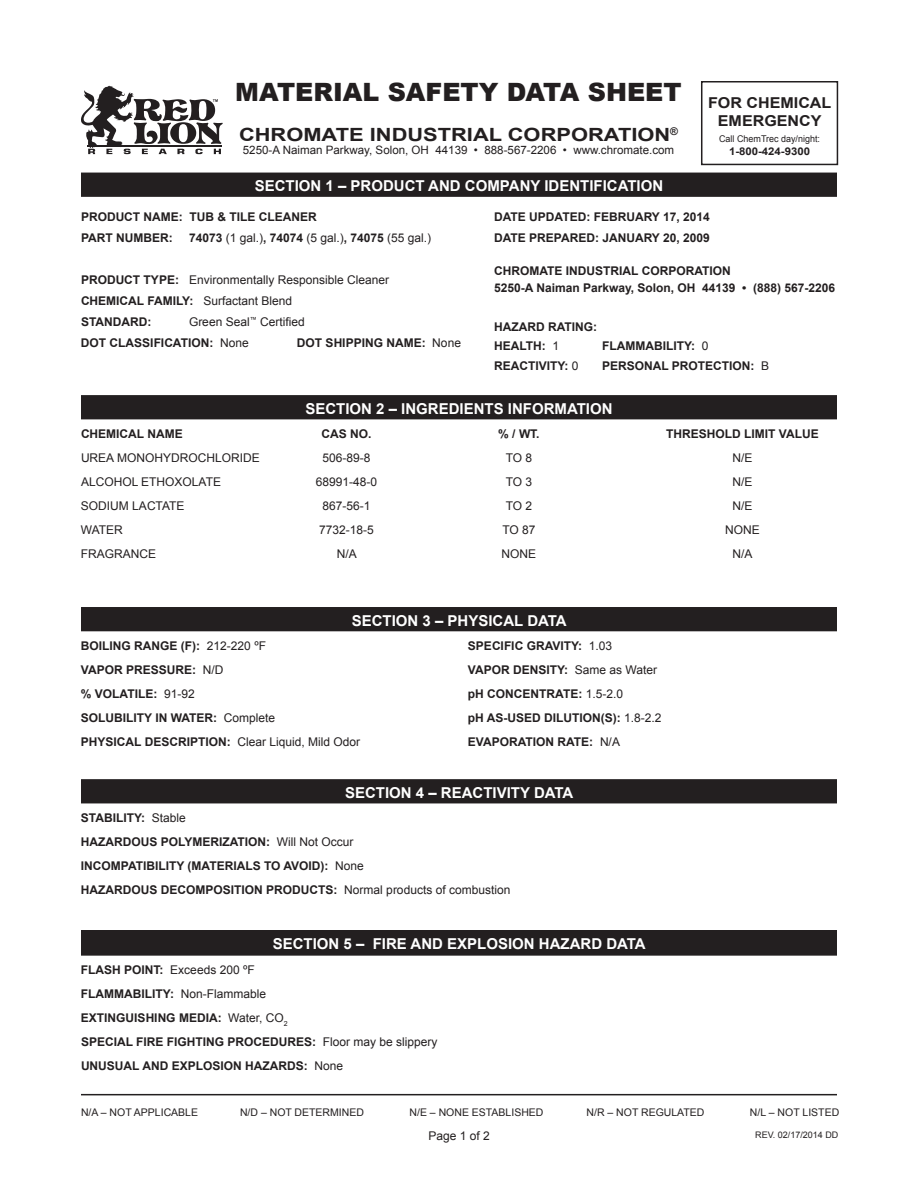
<style>
.page{position:relative;width:918px;height:1188px;background:#fff}
.page>*{position:absolute;margin:0;border:0;box-sizing:border-box;transform-origin:0 0}
.t1{font:900 25.2px "Arial";color:#231f20}
.t2{font:700 18.15px "Arial";color:#231f20;scale:1.2 1}
.t3{font:700 15px "Arial";color:#fff}
.t4{font:700 15px/18px "Arial";color:#231f20;text-align:center;scale:1.07 1}
.t5{font:700 12px/24px "Arial";color:#231f20}
.t6{font:12px/21px "Arial";color:#231f20}
.t7{font:11.55px "Arial";color:#231f20}
.t8{font:700 10.65px "Arial";color:#231f20;scale:1.07 1}
.t9{font:10.5px "Arial";color:#231f20}
.t10{font:9.3px "Arial";color:#231f20}
.t11{font:9px "Arial";color:#231f20}
.s1{font-weight:700}
.s2{font-weight:400}
</style>
<div class="page">
<hr style="left:81px;top:1094px;width:756px;height:1px;background:#231f20">
<div style="left:82px;top:173px;width:754px;height:23px;background:#231f20"></div>
<div style="left:81px;top:173px;width:756px;height:24px;border:2px solid #231f20"></div>
<div style="left:82px;top:396px;width:754px;height:23px;background:#231f20"></div>
<div style="left:81px;top:395px;width:756px;height:24px;border:2px solid #231f20"></div>
<div style="left:82px;top:608px;width:754px;height:23px;background:#231f20"></div>
<div style="left:81px;top:607px;width:756px;height:24px;border:2px solid #231f20"></div>
<div style="left:82px;top:780px;width:754px;height:23px;background:#231f20"></div>
<div style="left:81px;top:779px;width:756px;height:24px;border:2px solid #231f20"></div>
<div style="left:82px;top:931px;width:754px;height:24px;background:#231f20"></div>
<div style="left:81px;top:930px;width:756px;height:26px;border:2px solid #231f20"></div>
<div style="left:701px;top:81px;width:137px;height:84px;border:2px solid #231f20"></div>
<svg style="left:81px;top:86px;width:142px;height:68px"></svg>
<h1 class="t1" style="left:235px;top:73px;width:448px">MATERIAL SAFETY DATA SHEET</h1>
<h2 class="t2" style="left:239px;top:122px;width:367px">CHROMATE INDUSTRIAL CORPORATION<sup>®</sup></h2>
<p class="t7" style="left:243px;top:143px;width:433px">5250-A Naiman Parkway, Solon, OH 44139 • 888-567-2206 • www.chromate.com</p>
<p class="t3" style="left:255px;top:176px;width:410px">SECTION 1 – PRODUCT AND COMPANY IDENTIFICATION</p>
<p class="t4" style="left:708px;top:94px;width:117px">FOR CHEMICAL<br>EMERGENCY</p>
<p class="t10" style="left:719px;top:133px;width:102px">Call ChemTrec day/night:</p>
<p class="t8" style="left:729px;top:144px;width:77px">1-800-424-9300</p>
<p class="t5" style="left:81px;top:207px;width:237px;line-height:21px">PRODUCT NAME: TUB &amp; TILE CLEANER<br>PART NUMBER:</p>
<p class="t6" style="left:189px;top:228px;width:244px"><span class="s1">74073</span> (1 gal.)<span class="s1">, 74074</span> (5 gal.)<span class="s1">, 74075</span> (55 gal.)</p>
<p class="t6" style="left:81px;top:270px;width:310px"><span class="s1">PRODUCT TYPE:</span> Environmentally Responsible Cleaner<br><span class="s1">CHEMICAL FAMILY:</span> Surfactant Blend<br><span class="s1">STANDARD:</span></p>
<p class="t6" style="left:81px;top:312px;width:225px;text-indent:108px">Green Seal<sup>™</sup> Certified<br><span class="s1">DOT CLASSIFICATION:</span> None</p>
<p class="t5" style="left:297px;top:331px;width:166px">DOT SHIPPING NAME: <span class="s2">None</span></p>
<p class="t5" style="left:494px;top:207px;width:217px;line-height:21px">DATE UPDATED: FEBRUARY 17, 2014<br>DATE PREPARED: JANUARY 20, 2009</p>
<p class="t5" style="left:494px;top:263px;width:343px;line-height:16.5px">CHROMATE INDUSTRIAL CORPORATION<br>5250-A Naiman Parkway, Solon, OH 44139 • (888) 567-2206</p>
<p class="t5" style="left:494px;top:317px;width:105px;line-height:19.5px">HAZARD RATING:<br>HEALTH: <span class="s2">1</span></p>
<p class="t5" style="left:602px;top:334px;width:108px">FLAMMABILITY: <span class="s2">0</span></p>
<p class="t5" style="left:494px;top:354px;width:86px">REACTIVITY: <span class="s2">0</span></p>
<p class="t5" style="left:602px;top:354px;width:169px">PERSONAL PROTECTION: <span class="s2">B</span></p>
<p class="t3" style="left:305px;top:398px;width:309px">SECTION 2 – INGREDIENTS INFORMATION</p>
<p class="t5" style="left:81px;top:422px;width:103px">CHEMICAL NAME</p>
<p class="t5" style="left:321px;top:422px;width:52px">CAS NO.</p>
<p class="t5" style="left:498px;top:422px;width:43px">% / WT.</p>
<p class="t5" style="left:666px;top:422px;width:154px">THRESHOLD LIMIT VALUE</p>
<p class="t6" style="left:81px;top:447px;width:180px">UREA MONOHYDROCHLORIDE</p>
<p class="t6" style="left:322px;top:447px;width:50px">506-89-8</p>
<p class="t6" style="left:506px;top:447px;width:28px">TO 8</p>
<p class="t6" style="left:733px;top:447px;width:22px">N/E</p>
<p class="t6" style="left:81px;top:471px;width:142px">ALCOHOL ETHOXOLATE</p>
<p class="t6" style="left:316px;top:471px;width:63px">68991-48-0</p>
<p class="t6" style="left:506px;top:471px;width:28px">TO 3</p>
<p class="t6" style="left:732px;top:471px;width:22px">N/E</p>
<p class="t6" style="left:81px;top:495px;width:105px">SODIUM LACTATE</p>
<p class="t6" style="left:322px;top:495px;width:50px">867-56-1</p>
<p class="t6" style="left:506px;top:495px;width:28px">TO 2</p>
<p class="t6" style="left:732px;top:495px;width:22px">N/E</p>
<p class="t6" style="left:81px;top:519px;width:43px">WATER</p>
<p class="t6" style="left:319px;top:519px;width:56px">7732-18-5</p>
<p class="t6" style="left:502px;top:519px;width:35px">TO 87</p>
<p class="t6" style="left:725px;top:519px;width:36px">NONE</p>
<p class="t6" style="left:81px;top:543px;width:77px">FRAGRANCE</p>
<p class="t6" style="left:337px;top:543px;width:22px">N/A</p>
<p class="t6" style="left:502px;top:543px;width:36px">NONE</p>
<p class="t6" style="left:732px;top:543px;width:22px">N/A</p>
<p class="t3" style="left:352px;top:610px;width:217px">SECTION 3 – PHYSICAL DATA</p>
<p class="t5" style="left:81px;top:634px;width:281px">BOILING RANGE (F): <span class="s2">212-220 ºF<br></span>VAPOR PRESSURE: <span class="s2">N/D<br></span>% VOLATILE: <span class="s2">91-92<br></span>SOLUBILITY IN WATER: <span class="s2">Complete<br></span>PHYSICAL DESCRIPTION: <span class="s2">Clear Liquid, Mild Odor</span></p>
<p class="t5" style="left:468px;top:634px;width:195px">SPECIFIC GRAVITY: <span class="s2">1.03<br></span>VAPOR DENSITY: <span class="s2">Same as Water </span>pH CONCENTRATE: <span class="s2">1.5-2.0<br></span>pH AS-USED DILUTION(S): <span class="s2">1.8-2.2<br></span>EVAPORATION RATE: <span class="s2">N/A</span></p>
<p class="t3" style="left:345px;top:782px;width:230px">SECTION 4 – REACTIVITY DATA</p>
<p class="t5" style="left:81px;top:806px;width:431px">STABILITY: <span class="s2">Stable<br></span>HAZARDOUS POLYMERIZATION: <span class="s2">Will Not Occur<br></span>INCOMPATIBILITY (MATERIALS TO AVOID): <span class="s2">None<br></span>HAZARDOUS DECOMPOSITION PRODUCTS: <span class="s2">Normal products of combustion</span></p>
<p class="t3" style="left:273px;top:933px;width:375px">SECTION 5 – FIRE AND EXPLOSION HAZARD DATA</p>
<p class="t5" style="left:81px;top:958px;width:358px">FLASH POINT: <span class="s2">Exceeds 200 ºF<br></span>FLAMMABILITY: <span class="s2">Non-Flammable<br></span>EXTINGUISHING MEDIA: <span class="s2">Water, CO</span><sub>2<br></sub>SPECIAL FIRE FIGHTING PROCEDURES: <span class="s2">Floor may be slippery </span>UNUSUAL AND EXPLOSION HAZARDS: <span class="s2">None</span></p>
<p class="t9" style="left:81px;top:1106px;width:119px">N/A – NOT APPLICABLE</p>
<p class="t9" style="left:240px;top:1106px;width:126px">N/D – NOT DETERMINED</p>
<p class="t9" style="left:410px;top:1106px;width:136px">N/E – NONE ESTABLISHED</p>
<p class="t9" style="left:587px;top:1106px;width:120px">N/R – NOT REGULATED</p>
<p class="t9" style="left:750px;top:1106px;width:91px">N/L – NOT LISTED</p>
<p class="t11" style="left:755px;top:1129px;width:85px">REV. 02/17/2014 DD</p>
<p class="t6" style="left:428px;top:1125px;width:63px">Page 1 of 2</p>
</div>
